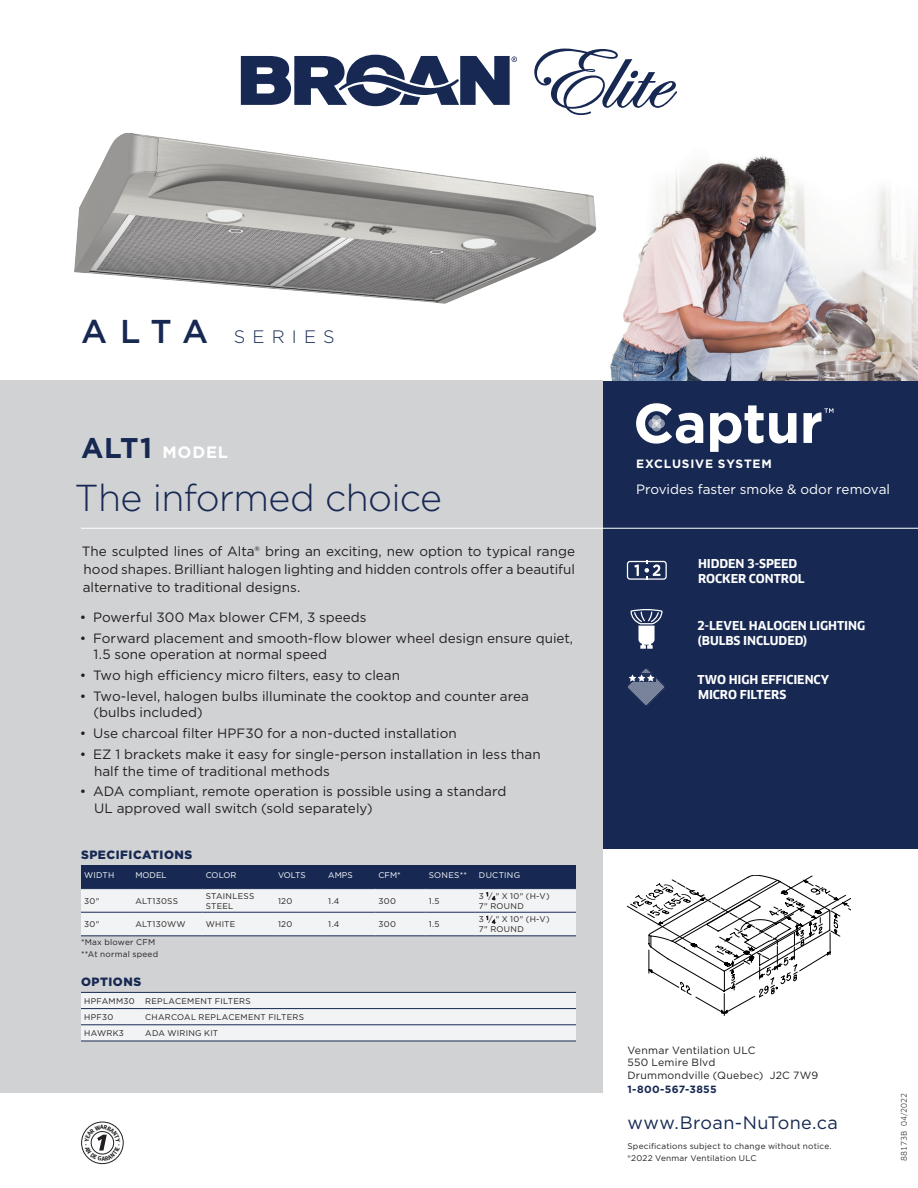
<style>
.page{position:relative;width:918px;height:1188px;background:#fff}
.page>*{position:absolute;margin:0;border:0;box-sizing:border-box;transform-origin:0 0}
.t1{font:300 37.5px "Gotham";letter-spacing:-.02em;color:#172953}
.t2{font:18px "Gotham";letter-spacing:.02em;color:#172953}
.t3{font:300 18px "Gotham";letter-spacing:.4em;color:#172953}
.t4{font:700 16.5px "Gotham";letter-spacing:.05em;color:#fff}
.Texte{font:13.5px/16.5px "Gotham";color:#231f20}
.t5{font:13.5px "Gotham";color:#fff}
.t6{font:700 12px/15px "Clan";letter-spacing:-.005em;color:#fff}
.Petit_Titre{font:900 12px "Gotham";letter-spacing:.045em;color:#172953}
.Titre{font:700 12px "Gotham";letter-spacing:.065em;color:#fff}
.t7{font:10.5px "Gotham";letter-spacing:.02em;color:#231f20}
.t8{font:700 10.5px "Gotham";letter-spacing:.025em;color:#172953}
.t9{font:8.25px/9.9px "Gotham";letter-spacing:.03em;color:#231f20}
.t10{font:8.25px "Gotham";color:#fff}
.t11{font:8.25px "Gotham";letter-spacing:.035em;color:#fff}
.t12{font:7.5px "Clan";letter-spacing:.015em;color:#231f20}
.s1{font-weight:500;font-size:33px}
.s2{font-size:28.5px;color:#172953}
</style>
<div class="page">
<div style="left:0;top:380px;width:603px;height:713px;background:#d1d2d4"></div>
<div style="left:603px;top:380px;width:315px;height:469px;background:#172953"></div>
<hr style="left:81px;top:528px;width:837px;height:1px;background:#fff">
<svg style="left:636px;top:403px;width:67px;height:41px"></svg>
<svg style="left:710px;top:405px;width:86px;height:47px"></svg>
<svg style="left:804px;top:408px;width:29px;height:35px"></svg>
<img style="left:610px;top:156px;width:308px;height:224px">
<div style="left:81px;top:1122px;width:43px;height:42px;border:1px solid #231f20;border-radius:50%"></div>
<svg style="left:534px;top:49px;width:143px;height:66px"></svg>
<svg style="left:241px;top:55px;width:276px;height:51px"></svg>
<img style="left:74px;top:133px;width:522px;height:171px">
<svg style="left:627px;top:561px;width:40px;height:19px"></svg>
<svg style="left:631px;top:609px;width:31px;height:40px"></svg>
<svg style="left:628px;top:669px;width:36px;height:36px"></svg>
<svg style="left:627px;top:875px;width:223px;height:141px"></svg>
<svg style="left:81px;top:865px;width:495px;height:70px"></svg>
<hr style="left:81px;top:888px;width:51px;height:1px;background:#172953">
<hr style="left:132px;top:888px;width:71px;height:1px;background:#172953">
<hr style="left:202px;top:888px;width:73px;height:1px;background:#172953">
<hr style="left:275px;top:888px;width:50px;height:1px;background:#172953">
<hr style="left:325px;top:888px;width:50px;height:1px;background:#172953">
<hr style="left:375px;top:888px;width:51px;height:1px;background:#172953">
<hr style="left:426px;top:888px;width:50px;height:1px;background:#172953">
<hr style="left:476px;top:888px;width:100px;height:1px;background:#172953">
<hr style="left:81px;top:912px;width:51px;height:1px;background:#172953">
<hr style="left:132px;top:912px;width:71px;height:1px;background:#172953">
<hr style="left:202px;top:912px;width:73px;height:1px;background:#172953">
<hr style="left:275px;top:912px;width:50px;height:1px;background:#172953">
<hr style="left:325px;top:912px;width:50px;height:1px;background:#172953">
<hr style="left:375px;top:912px;width:51px;height:1px;background:#172953">
<hr style="left:426px;top:912px;width:50px;height:1px;background:#172953">
<hr style="left:476px;top:912px;width:100px;height:1px;background:#172953">
<hr style="left:81px;top:935px;width:51px;height:1px;background:#172953">
<hr style="left:132px;top:935px;width:71px;height:1px;background:#172953">
<hr style="left:202px;top:935px;width:73px;height:1px;background:#172953">
<hr style="left:275px;top:935px;width:50px;height:1px;background:#172953">
<hr style="left:325px;top:935px;width:50px;height:1px;background:#172953">
<hr style="left:375px;top:935px;width:51px;height:1px;background:#172953">
<hr style="left:426px;top:935px;width:50px;height:1px;background:#172953">
<hr style="left:476px;top:935px;width:100px;height:1px;background:#172953">
<div style="left:81px;top:993px;width:495px;height:48px;background:#f2f3f4"></div>
<hr style="left:81px;top:992px;width:61px;height:1px;background:#172953">
<hr style="left:142px;top:992px;width:434px;height:1px;background:#172953">
<hr style="left:81px;top:1008px;width:61px;height:1px;background:#172953">
<hr style="left:142px;top:1008px;width:434px;height:1px;background:#172953">
<hr style="left:81px;top:1024px;width:61px;height:1px;background:#172953">
<hr style="left:142px;top:1024px;width:434px;height:1px;background:#172953">
<hr style="left:81px;top:1041px;width:61px;height:1px;background:#172953">
<hr style="left:142px;top:1041px;width:434px;height:1px;background:#172953">
<svg style="left:84px;top:1125px;width:36px;height:36px"></svg>
<p class="t3" style="left:81px;top:325px;width:255px"><span class="s1">ALTA</span> SERIES</p>
<p class="t4" style="left:81px;top:441px;width:149px"><span class="s2">ALT1</span> MODEL</p>
<p class="t1" style="left:75px;top:474px;width:369px">The informed choice</p>
<p class="Texte" style="left:82px;top:542px;width:495px;line-height:18px;text-align:justify">The sculpted lines of Alta® bring an exciting, new option to typical range hood shapes. Brilliant halogen lighting and hidden controls offer a beautiful alternative to traditional designs.</p>
<p class="Texte" style="left:80px;top:609px;width:288px">• Powerful 300 Max blower CFM, 3 speeds</p>
<p class="Texte" style="left:94px;top:629px;width:481px;text-indent:-14px">• Forward placement and smooth-flow blower wheel design ensure quiet,<br>1.5 sone operation at normal speed</p>
<p class="Texte" style="left:80px;top:667px;width:322px">• Two high efficiency micro filters, easy to clean</p>
<p class="Texte" style="left:93px;top:688px;width:437px;text-indent:-14px">• Two-level, halogen bulbs illuminate the cooktop and counter area (bulbs included)</p>
<p class="Texte" style="left:80px;top:725px;width:379px">• Use charcoal filter HPF30 for a non-ducted installation</p>
<p class="Texte" style="left:94px;top:746px;width:448px;text-indent:-14px">• EZ 1 brackets make it easy for single-person installation in less than half the time of traditional methods</p>
<p class="Texte" style="left:94px;top:783px;width:414px;text-indent:-14px">• ADA compliant, remote operation is possible using a standard<br>UL approved wall switch (sold separately)</p>
<p class="Petit_Titre" style="left:81px;top:847px;width:113px">SPECIFICATIONS</p>
<p class="t10" style="left:84px;top:870px;width:32px">WIDTH</p>
<p class="t10" style="left:135px;top:870px;width:33px">MODEL</p>
<p class="t10" style="left:206px;top:870px;width:32px">COLOR</p>
<p class="t10" style="left:278px;top:870px;width:29px">VOLTS</p>
<p class="t10" style="left:328px;top:870px;width:26px">AMPS</p>
<p class="t10" style="left:379px;top:870px;width:24px">CFM*</p>
<p class="t10" style="left:429px;top:870px;width:40px">SONES**</p>
<p class="t11" style="left:479px;top:870px;width:43px">DUCTING</p>
<p class="t9" style="left:84px;top:896px;width:17px">30"</p>
<p class="t9" style="left:135px;top:896px;width:44px">ALT130SS</p>
<p class="t9" style="left:206px;top:891px;width:50px">STAINLESS<br>STEEL</p>
<p class="t9" style="left:278px;top:896px;width:16px">120</p>
<p class="t9" style="left:328px;top:896px;width:13px">1.4</p>
<p class="t9" style="left:379px;top:896px;width:19px">300</p>
<p class="t9" style="left:429px;top:896px;width:12px">1.5</p>
<p class="t9" style="left:479px;top:891px;width:72px">3 <sup>1</sup>/<sub>4</sub>" X 10" (H-V)<br>7" ROUND</p>
<p class="t9" style="left:84px;top:919px;width:17px">30"</p>
<p class="t9" style="left:135px;top:919px;width:52px">ALT130WW</p>
<p class="t9" style="left:206px;top:919px;width:31px">WHITE</p>
<p class="t9" style="left:278px;top:919px;width:16px">120</p>
<p class="t9" style="left:328px;top:919px;width:13px">1.4</p>
<p class="t9" style="left:379px;top:919px;width:19px">300</p>
<p class="t9" style="left:429px;top:919px;width:12px">1.5</p>
<p class="t9" style="left:479px;top:914px;width:72px">3 <sup>1</sup>/<sub>4</sub>" X 10" (H-V)<br>7" ROUND</p>
<p class="t9" style="left:81px;top:937px;width:76px">*Max blower CFM</p>
<p class="t9" style="left:81px;top:949px;width:79px">**At normal speed</p>
<p class="Petit_Titre" style="left:81px;top:974px;width:62px">OPTIONS</p>
<p class="t9" style="left:84px;top:996px;width:52px">HPFAMM30</p>
<p class="t9" style="left:145px;top:996px;width:107px">REPLACEMENT FILTERS</p>
<p class="t9" style="left:84px;top:1012px;width:31px">HPF30</p>
<p class="t9" style="left:145px;top:1012px;width:160px">CHARCOAL REPLACEMENT FILTERS</p>
<p class="t9" style="left:84px;top:1028px;width:41px">HAWRK3</p>
<p class="t9" style="left:145px;top:1028px;width:75px">ADA WIRING KIT</p>
<p class="Titre" style="left:636px;top:455px;width:137px">EXCLUSIVE SYSTEM</p>
<p class="t5" style="left:636px;top:480px;width:256px">Provides faster smoke &amp; odor removal</p>
<p class="t6" style="left:698px;top:556px;width:108px">HIDDEN 3-SPEED<br>ROCKER CONTROL</p>
<p class="t6" style="left:697px;top:618px;width:169px">2-LEVEL HALOGEN LIGHTING</p>
<p class="t6" style="left:698px;top:633px;width:111px">(BULBS INCLUDED)</p>
<p class="t6" style="left:698px;top:672px;width:133px">TWO HIGH EFFICIENCY<br>MICRO FILTERS</p>
<p class="t7" style="left:627px;top:1044px;width:130px">Venmar Ventilation ULC</p>
<p class="t7" style="left:627px;top:1056px;width:89px">550 Lemire Blvd</p>
<p class="t7" style="left:627px;top:1069px;width:193px">Drummondville (Quebec) J2C 7W9</p>
<p class="t8" style="left:627px;top:1082px;width:91px">1-800-567-3855</p>
<p class="t2" style="left:627px;top:1111px;width:212px">www.Broan-NuTone.ca</p>
<p class="t9" style="left:627px;top:1141px;width:206px">Specifications subject to change without notice.</p>
<p class="t9" style="left:627px;top:1153px;width:131px">®2022 Venmar Ventilation ULC</p>
<p class="t12" style="left:900px;top:1161px;width:69px;rotate:-90deg">88173B 04/2022</p>
</div>
